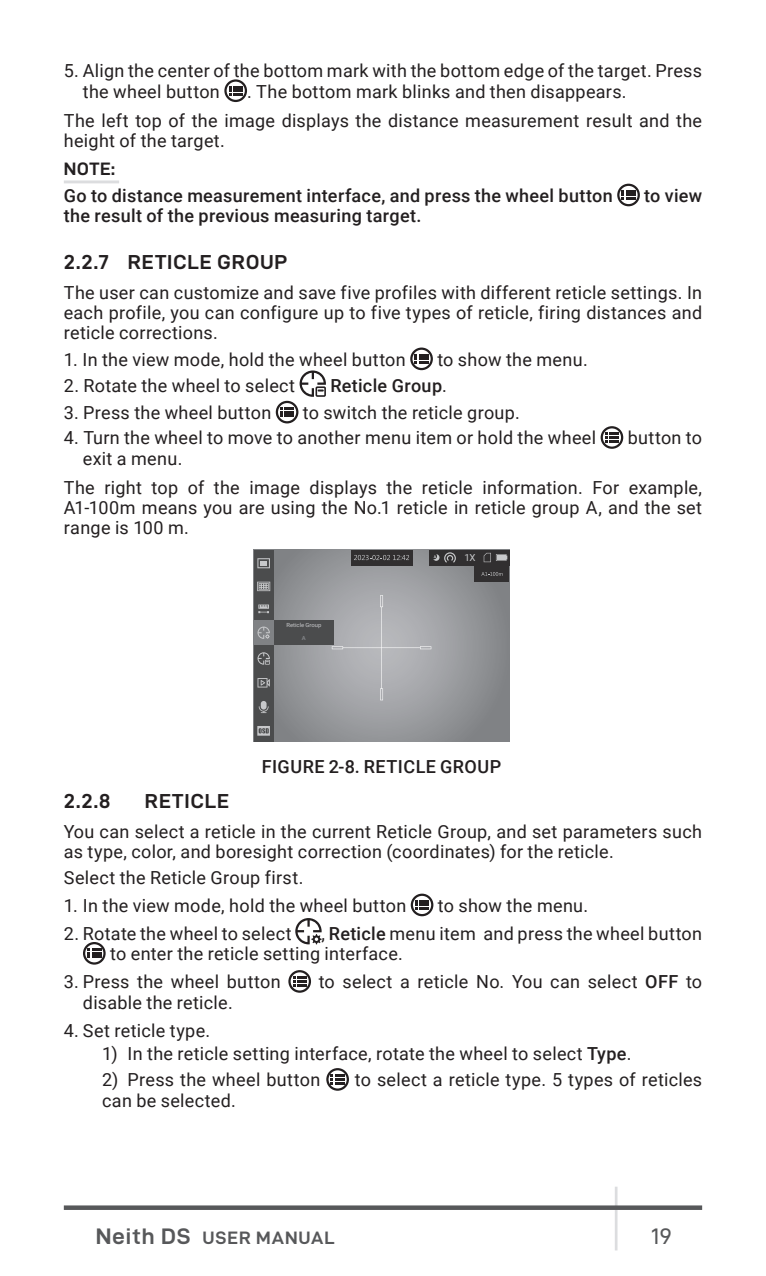
<style>
.page{position:relative;width:766px;height:1276px;background:#fff}
.page>*{position:absolute;margin:0;border:0;box-sizing:border-box;transform-origin:0 0}
.t1{font:22.5px "D DIN Exp";color:#57585a}
.t2{font:20.25px "D DIN Exp Bold";letter-spacing:.04em;color:#231f20}
.t3{font:18px/20.2px "Roboto";letter-spacing:.015em;color:#231f20}
.t4{font:500 18px "Roboto";letter-spacing:.015em;color:#231f20}
.t5{font:18px "D DIN Exp Bold";letter-spacing:.05em;color:#57585a}
.t6{font:18px "D DIN Exp Bold";color:#231f20}
.t7{font:9.67px "Roboto";color:#c7c8ca}
.t8{font:5.62px "Roboto";color:#c7c8ca;scale:1.05 1}
.t9{font:700 5.62px "Roboto";color:#808285;scale:1.05 1}
.s1{font-weight:400}
.s2{font-weight:500}
.s3{font-size:22.5px}
</style>
<div class="page">
<hr style="left:614px;top:1186px;width:3px;height:64px;background:#dcdddf">
<div style="left:64px;top:1205px;width:638px;height:5px;background:#57585a"></div>
<hr style="left:64px;top:180px;width:55px;height:3px;background:#dcdddf">
<svg style="left:229px;top:86px;width:13px;height:9px"></svg>
<div style="left:224px;top:79px;width:23px;height:23px;border:2px solid #231f20;border-radius:50%"></div>
<svg style="left:621px;top:190px;width:14px;height:10px"></svg>
<div style="left:617px;top:184px;width:22px;height:22px;border:2px solid #231f20;border-radius:50%"></div>
<svg style="left:414px;top:354px;width:14px;height:9px"></svg>
<div style="left:410px;top:347px;width:23px;height:23px;border:2px solid #231f20;border-radius:50%"></div>
<svg style="left:299px;top:370px;width:27px;height:27px"></svg>
<svg style="left:280px;top:407px;width:14px;height:10px"></svg>
<div style="left:276px;top:401px;width:22px;height:22px;border:2px solid #231f20;border-radius:50%"></div>
<svg style="left:605px;top:433px;width:13px;height:9px"></svg>
<div style="left:600px;top:426px;width:23px;height:23px;border:2px solid #231f20;border-radius:50%"></div>
<svg style="left:415px;top:900px;width:14px;height:9px"></svg>
<div style="left:410px;top:893px;width:23px;height:23px;border:2px solid #231f20;border-radius:50%"></div>
<svg style="left:295px;top:918px;width:26px;height:26px"></svg>
<svg style="left:87px;top:948px;width:14px;height:10px"></svg>
<div style="left:83px;top:942px;width:23px;height:22px;border:2px solid #231f20;border-radius:50%"></div>
<svg style="left:293px;top:976px;width:13px;height:10px"></svg>
<div style="left:288px;top:970px;width:23px;height:22px;border:2px solid #231f20;border-radius:50%"></div>
<svg style="left:331px;top:1074px;width:13px;height:10px"></svg>
<div style="left:326px;top:1068px;width:23px;height:22px;border:2px solid #231f20;border-radius:50%"></div>
<svg style="left:274px;top:550px;width:235px;height:191px;background:#929497"></svg>
<svg style="left:332px;top:595px;width:99px;height:105px;background:#aeafb2"></svg>
<div style="left:351px;top:550px;width:61px;height:15px;background:#312f30"></div>
<div style="left:474px;top:566px;width:35px;height:15px;background:#312f30"></div>
<div style="left:428px;top:550px;width:81px;height:15px;background:#312f30"></div>
<svg style="left:433px;top:552px;width:23px;height:11px"></svg>
<svg style="left:483px;top:553px;width:24px;height:9px"></svg>
<svg style="left:481px;top:572px;width:21px;height:4px"></svg>
<svg style="left:354px;top:555px;width:55px;height:5px"></svg>
<div style="left:254px;top:550px;width:20px;height:191px;background:#4b4c4d"></div>
<div style="left:254px;top:620px;width:79px;height:25px;background:#4b4c4d"></div>
<div style="left:254px;top:620px;width:19px;height:25px;background:#808285"></div>
<svg style="left:257px;top:582px;width:13px;height:9px"></svg>
<svg style="left:257px;top:558px;width:13px;height:10px"></svg>
<svg style="left:257px;top:626px;width:13px;height:13px"></svg>
<svg style="left:257px;top:652px;width:13px;height:12px"></svg>
<svg style="left:257px;top:678px;width:13px;height:9px"></svg>
<div style="left:261px;top:701px;width:5px;height:8px;background:#c7c8ca;border-radius:3px"></div>
<svg style="left:259px;top:706px;width:9px;height:7px"></svg>
<svg style="left:258px;top:604px;width:11px;height:9px"></svg>
<svg style="left:257px;top:726px;width:13px;height:9px"></svg>
<p class="t3" style="left:83px;top:60px;width:620px;text-indent:-19px">5. Align the center of the bottom mark with the bottom edge of the target. Press the wheel button</p>
<p class="t3" style="left:64px;top:76px;width:639px;line-height:29.5px;text-indent:183px">. The bottom mark blinks and then disappears.<br>The left top of the image displays the distance measurement result and the</p>
<p class="t3" style="left:64px;top:130px;width:163px">height of the target.</p>
<p class="t6" style="left:64px;top:159px;width:53px">NOTE:</p>
<p class="t4" style="left:64px;top:183px;width:550px">Go to distance measurement interface, and press the wheel button</p>
<p class="t4" style="left:644px;top:183px;width:59px">to view</p>
<p class="t4" style="left:64px;top:203px;width:359px">the result of the previous measuring target.</p>
<p class="t2" style="left:64px;top:250px;width:225px">2.2.7 RETICLE GROUP</p>
<p class="t3" style="left:64px;top:281px;width:639px;text-align:justify">The user can customize and save five profiles with different reticle settings. In each profile, you can configure up to five types of reticle, firing distances and reticle corrections.</p>
<p class="t3" style="left:64px;top:348px;width:343px">1. In the view mode, hold the wheel button</p>
<p class="t3" style="left:437px;top:348px;width:152px">to show the menu.</p>
<p class="t3" style="left:64px;top:375px;width:233px">2. Rotate the wheel to select</p>
<p class="t4" style="left:330px;top:373px;width:118px">Reticle Group<span class="s1">.</span></p>
<p class="t3" style="left:64px;top:402px;width:209px">3. Press the wheel button</p>
<p class="t3" style="left:303px;top:402px;width:218px">to switch the reticle group.</p>
<p class="t3" style="left:64px;top:427px;width:533px">4. Turn the wheel to move to another menu item or hold the wheel</p>
<p class="t3" style="left:627px;top:427px;width:76px">button to</p>
<p class="t3" style="left:64px;top:443px;width:639px;line-height:29.5px;text-indent:19px">exit a menu.<br>The right top of the image displays the reticle information. For example,</p>
<p class="t3" style="left:64px;top:497px;width:639px">A1-100m means you are using the No.1 reticle in reticle group A, and the set range is 100 m.</p>
<p class="t8" style="left:286px;top:621px;width:35px">Reticle Group</p>
<p class="t9" style="left:302px;top:634px;width:5px">A</p>
<p class="t7" style="left:464px;top:551px;width:13px">1X</p>
<p class="t4" style="left:262px;top:754px;width:241px">FIGURE 2-8. RETICLE GROUP</p>
<p class="t2" style="left:64px;top:790px;width:48px">2.2.8</p>
<p class="t2" style="left:145px;top:790px;width:86px">RETICLE</p>
<p class="t3" style="left:64px;top:821px;width:639px">You can select a reticle in the current Reticle Group, and set parameters such as type, color, and boresight correction (coordinates) for the reticle.</p>
<p class="t3" style="left:64px;top:866px;width:241px">Select the Reticle Group first.</p>
<p class="t3" style="left:64px;top:894px;width:344px">1. In the view mode, hold the wheel button</p>
<p class="t3" style="left:438px;top:894px;width:152px">to show the menu.</p>
<p class="t3" style="left:64px;top:922px;width:229px">2. Rotate the wheel to select</p>
<p class="t3" style="left:110px;top:922px;width:593px;text-indent:211px">, <span class="s2">Reticle</span> menu item and press the wheel button to enter the reticle setting interface.</p>
<p class="t3" style="left:64px;top:971px;width:218px">3. Press the wheel button</p>
<p class="t3" style="left:318px;top:971px;width:385px">to select a reticle No. You can select <span class="s2">OFF</span> to</p>
<p class="t3" style="left:83px;top:991px;width:151px">disable the reticle.</p>
<p class="t3" style="left:64px;top:1019px;width:148px">4. Set reticle type.</p>
<p class="t3" style="left:102px;top:1042px;width:530px">1) In the reticle setting interface, rotate the wheel to select <span class="s2">Type</span>.</p>
<p class="t3" style="left:102px;top:1069px;width:220px">2) Press the wheel button</p>
<p class="t3" style="left:355px;top:1069px;width:348px">to select a reticle type. 5 types of reticles</p>
<p class="t3" style="left:102px;top:1089px;width:135px">can be selected.</p>
<p class="t5" style="left:96px;top:1227px;width:240px"><span class="s3">Neith DS</span> USER MANUAL</p>
<p class="t1" style="left:651px;top:1223px;width:22px">19</p>
</div>
